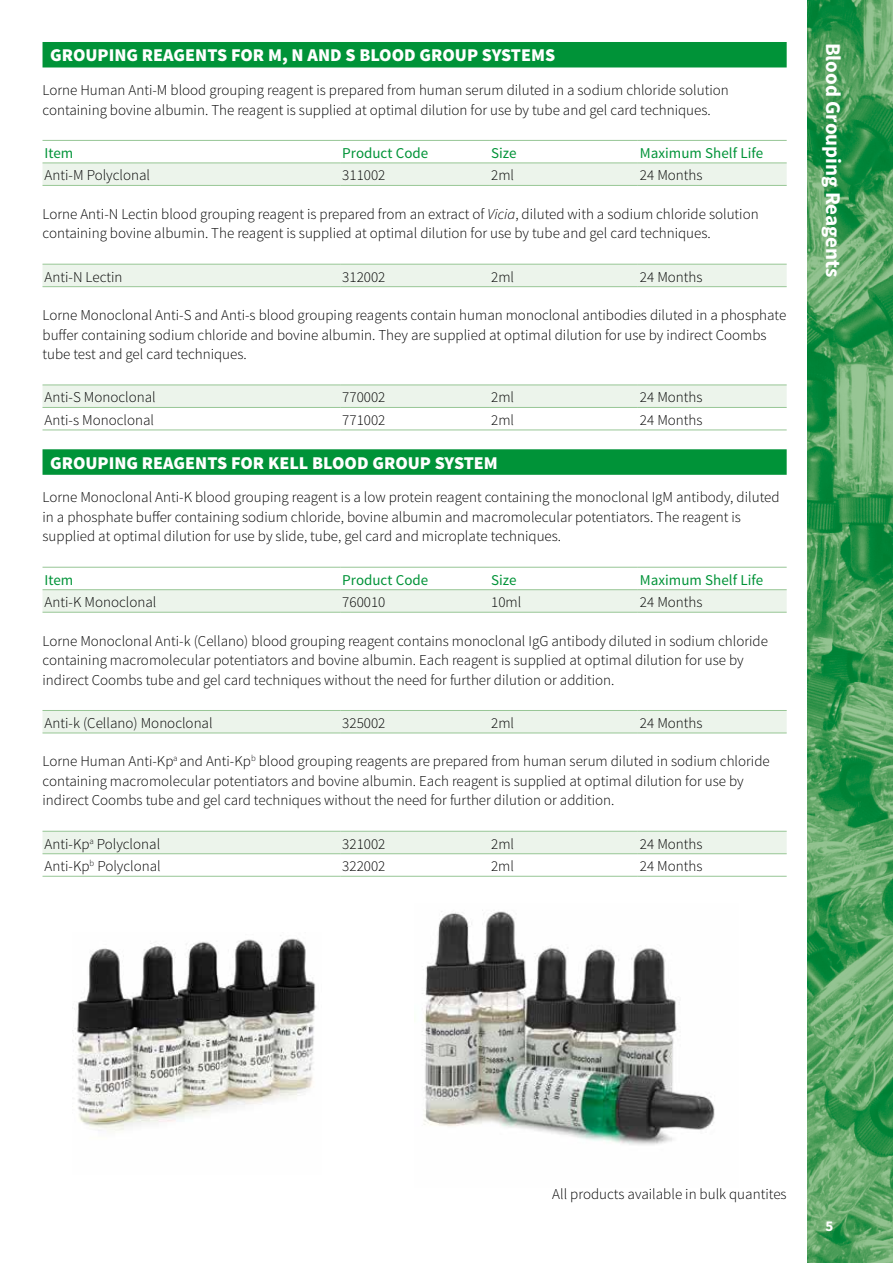
<style>
.page{position:relative;width:893px;height:1263px;background:#fff}
.page>*{position:absolute;margin:0;border:0;box-sizing:border-box;transform-origin:0 0}
.t1{font:700 21px "Source Sans Pro";color:#fff}
.t2{font:900 18px "Source Sans Pro";color:#fff}
.t3{font:300 15px/19.5px "Source Sans Pro";color:#000}
.t4{font:15px "Source Sans Pro";color:#009338}
.t5{font:700 15px "Source Sans Pro";color:#fff}
.s1{font-style:italic}
</style>
<div class="page">
<img style="left:808px;top:0;width:85px;height:1263px">
<div style="left:43px;top:42px;width:744px;height:25px;background:#009338"></div>
<div style="left:43px;top:449px;width:744px;height:26px;background:#009338"></div>
<div style="left:43px;top:164px;width:744px;height:21px;background:#ecf4eb"></div>
<hr style="left:43px;top:140px;width:297px;height:1px;background:#97c695">
<hr style="left:340px;top:140px;width:149px;height:1px;background:#97c695">
<hr style="left:489px;top:140px;width:149px;height:1px;background:#97c695">
<hr style="left:638px;top:140px;width:149px;height:1px;background:#97c695">
<hr style="left:43px;top:163px;width:297px;height:1px;background:#97c695">
<hr style="left:340px;top:163px;width:149px;height:1px;background:#97c695">
<hr style="left:489px;top:163px;width:149px;height:1px;background:#97c695">
<hr style="left:638px;top:163px;width:149px;height:1px;background:#97c695">
<hr style="left:43px;top:185px;width:297px;height:1px;background:#97c695">
<hr style="left:340px;top:185px;width:149px;height:1px;background:#97c695">
<hr style="left:489px;top:185px;width:149px;height:1px;background:#97c695">
<hr style="left:638px;top:185px;width:149px;height:1px;background:#97c695">
<div style="left:43px;top:265px;width:744px;height:21px;background:#ecf4eb"></div>
<hr style="left:43px;top:264px;width:297px;height:1px;background:#97c695">
<hr style="left:340px;top:264px;width:149px;height:1px;background:#97c695">
<hr style="left:489px;top:264px;width:149px;height:1px;background:#97c695">
<hr style="left:638px;top:264px;width:149px;height:1px;background:#97c695">
<hr style="left:43px;top:286px;width:297px;height:1px;background:#97c695">
<hr style="left:340px;top:286px;width:149px;height:1px;background:#97c695">
<hr style="left:489px;top:286px;width:149px;height:1px;background:#97c695">
<hr style="left:638px;top:286px;width:149px;height:1px;background:#97c695">
<div style="left:43px;top:386px;width:744px;height:21px;background:#ecf4eb"></div>
<hr style="left:43px;top:385px;width:297px;height:1px;background:#97c695">
<hr style="left:340px;top:385px;width:149px;height:1px;background:#97c695">
<hr style="left:489px;top:385px;width:149px;height:1px;background:#97c695">
<hr style="left:638px;top:385px;width:149px;height:1px;background:#97c695">
<hr style="left:43px;top:407px;width:297px;height:1px;background:#97c695">
<hr style="left:340px;top:407px;width:149px;height:1px;background:#97c695">
<hr style="left:489px;top:407px;width:149px;height:1px;background:#97c695">
<hr style="left:638px;top:407px;width:149px;height:1px;background:#97c695">
<hr style="left:43px;top:430px;width:297px;height:1px;background:#97c695">
<hr style="left:340px;top:430px;width:149px;height:1px;background:#97c695">
<hr style="left:489px;top:430px;width:149px;height:1px;background:#97c695">
<hr style="left:638px;top:430px;width:149px;height:1px;background:#97c695">
<svg style="left:43px;top:590px;width:744px;height:22px;background:#eaf2e9"></svg>
<hr style="left:43px;top:567px;width:297px;height:1px;background:#97c695">
<hr style="left:340px;top:567px;width:149px;height:1px;background:#97c695">
<hr style="left:489px;top:567px;width:149px;height:1px;background:#97c695">
<hr style="left:638px;top:567px;width:149px;height:1px;background:#97c695">
<hr style="left:43px;top:589px;width:297px;height:1px;background:#97c695">
<hr style="left:340px;top:589px;width:149px;height:1px;background:#97c695">
<hr style="left:489px;top:589px;width:149px;height:1px;background:#97c695">
<hr style="left:638px;top:589px;width:149px;height:1px;background:#97c695">
<hr style="left:43px;top:612px;width:297px;height:1px;background:#97c695">
<hr style="left:340px;top:612px;width:149px;height:1px;background:#97c695">
<hr style="left:489px;top:612px;width:149px;height:1px;background:#97c695">
<hr style="left:638px;top:612px;width:149px;height:1px;background:#97c695">
<div style="left:43px;top:711px;width:744px;height:22px;background:#ecf4eb"></div>
<hr style="left:43px;top:710px;width:297px;height:1px;background:#97c695">
<hr style="left:340px;top:710px;width:149px;height:1px;background:#97c695">
<hr style="left:489px;top:710px;width:149px;height:1px;background:#97c695">
<hr style="left:638px;top:710px;width:149px;height:1px;background:#97c695">
<hr style="left:43px;top:733px;width:297px;height:1px;background:#97c695">
<hr style="left:340px;top:733px;width:149px;height:1px;background:#97c695">
<hr style="left:489px;top:733px;width:149px;height:1px;background:#97c695">
<hr style="left:638px;top:733px;width:149px;height:1px;background:#97c695">
<div style="left:43px;top:832px;width:744px;height:21px;background:#ecf4eb"></div>
<hr style="left:43px;top:831px;width:297px;height:1px;background:#97c695">
<hr style="left:340px;top:831px;width:149px;height:1px;background:#97c695">
<hr style="left:489px;top:831px;width:149px;height:1px;background:#97c695">
<hr style="left:638px;top:831px;width:149px;height:1px;background:#97c695">
<hr style="left:43px;top:853px;width:297px;height:1px;background:#97c695">
<hr style="left:340px;top:853px;width:149px;height:1px;background:#97c695">
<hr style="left:489px;top:853px;width:149px;height:1px;background:#97c695">
<hr style="left:638px;top:853px;width:149px;height:1px;background:#97c695">
<hr style="left:43px;top:876px;width:297px;height:1px;background:#97c695">
<hr style="left:340px;top:876px;width:149px;height:1px;background:#97c695">
<hr style="left:489px;top:876px;width:149px;height:1px;background:#97c695">
<hr style="left:638px;top:876px;width:149px;height:1px;background:#97c695">
<img style="left:73px;top:935px;width:244px;height:196px">
<img style="left:422px;top:910px;width:293px;height:235px">
<p class="t2" style="left:50px;top:44px;width:507px">GROUPING REAGENTS FOR M, N AND S BLOOD GROUP SYSTEMS</p>
<p class="t3" style="left:43px;top:80px;width:688px">Lorne Human Anti-M blood grouping reagent is prepared from human serum diluted in a sodium chloride solution containing bovine albumin. The reagent is supplied at optimal dilution for use by tube and gel card techniques.</p>
<p class="t4" style="left:45px;top:144px;width:30px">Item</p>
<p class="t4" style="left:342px;top:144px;width:88px">Product Code</p>
<p class="t4" style="left:491px;top:144px;width:27px">Size</p>
<p class="t4" style="left:640px;top:144px;width:125px">Maximum Shelf Life</p>
<p class="t3" style="left:45px;top:166px;width:107px">Anti-M Polyclonal</p>
<p class="t3" style="left:342px;top:166px;width:45px">311002</p>
<p class="t3" style="left:491px;top:166px;width:24px">2ml</p>
<p class="t3" style="left:640px;top:166px;width:64px">24 Months</p>
<p class="t3" style="left:43px;top:204px;width:718px">Lorne Anti-N Lectin blood grouping reagent is prepared from an extract of <span class="s1">Vicia</span>, diluted with a sodium chloride solution containing bovine albumin. The reagent is supplied at optimal dilution for use by tube and gel card techniques.</p>
<p class="t3" style="left:45px;top:267px;width:79px">Anti-N Lectin</p>
<p class="t3" style="left:342px;top:267px;width:45px">312002</p>
<p class="t3" style="left:491px;top:267px;width:24px">2ml</p>
<p class="t3" style="left:640px;top:267px;width:64px">24 Months</p>
<p class="t3" style="left:43px;top:305px;width:745px">Lorne Monoclonal Anti-S and Anti-s blood grouping reagents contain human monoclonal antibodies diluted in a phosphate buffer containing sodium chloride and bovine albumin. They are supplied at optimal dilution for use by indirect Coombs tube test and gel card techniques.</p>
<p class="t3" style="left:45px;top:388px;width:113px">Anti-S Monoclonal</p>
<p class="t3" style="left:342px;top:388px;width:45px">770002</p>
<p class="t3" style="left:491px;top:388px;width:24px">2ml</p>
<p class="t3" style="left:640px;top:388px;width:64px">24 Months</p>
<p class="t3" style="left:45px;top:410px;width:111px">Anti-s Monoclonal</p>
<p class="t3" style="left:342px;top:410px;width:45px">771002</p>
<p class="t3" style="left:491px;top:410px;width:24px">2ml</p>
<p class="t3" style="left:640px;top:410px;width:64px">24 Months</p>
<p class="t2" style="left:50px;top:451px;width:449px">GROUPING REAGENTS FOR KELL BLOOD GROUP SYSTEM</p>
<p class="t3" style="left:43px;top:488px;width:739px">Lorne Monoclonal Anti-K blood grouping reagent is a low protein reagent containing the monoclonal IgM antibody, diluted in a phosphate buffer containing sodium chloride, bovine albumin and macromolecular potentiators. The reagent is supplied at optimal dilution for use by slide, tube, gel card and microplate techniques.</p>
<p class="t4" style="left:45px;top:570px;width:30px">Item</p>
<p class="t4" style="left:342px;top:570px;width:88px">Product Code</p>
<p class="t4" style="left:491px;top:570px;width:27px">Size</p>
<p class="t4" style="left:640px;top:570px;width:125px">Maximum Shelf Life</p>
<p class="t3" style="left:45px;top:593px;width:113px">Anti-K Monoclonal</p>
<p class="t3" style="left:342px;top:593px;width:45px">760010</p>
<p class="t3" style="left:491px;top:593px;width:32px">10ml</p>
<p class="t3" style="left:640px;top:593px;width:64px">24 Months</p>
<p class="t3" style="left:43px;top:631px;width:727px">Lorne Monoclonal Anti-k (Cellano) blood grouping reagent contains monoclonal IgG antibody diluted in sodium chloride containing macromolecular potentiators and bovine albumin. Each reagent is supplied at optimal dilution for use by indirect Coombs tube and gel card techniques without the need for further dilution or addition.</p>
<p class="t3" style="left:45px;top:713px;width:170px">Anti-k (Cellano) Monoclonal</p>
<p class="t3" style="left:342px;top:713px;width:45px">325002</p>
<p class="t3" style="left:491px;top:713px;width:24px">2ml</p>
<p class="t3" style="left:640px;top:713px;width:64px">24 Months</p>
<p class="t3" style="left:43px;top:752px;width:729px">Lorne Human Anti-Kp<sup>a</sup> and Anti-Kp<sup>b</sup> blood grouping reagents are prepared from human serum diluted in sodium chloride containing macromolecular potentiators and bovine albumin. Each reagent is supplied at optimal dilution for use by indirect Coombs tube and gel card techniques without the need for further dilution or addition.</p>
<p class="t3" style="left:45px;top:834px;width:117px">Anti-Kp<sup>a</sup> Polyclonal</p>
<p class="t3" style="left:342px;top:834px;width:45px">321002</p>
<p class="t3" style="left:491px;top:834px;width:24px">2ml</p>
<p class="t3" style="left:640px;top:834px;width:64px">24 Months</p>
<p class="t3" style="left:45px;top:857px;width:118px">Anti-Kp<sup>b</sup> Polyclonal</p>
<p class="t3" style="left:342px;top:857px;width:45px">322002</p>
<p class="t3" style="left:491px;top:857px;width:24px">2ml</p>
<p class="t3" style="left:640px;top:857px;width:64px">24 Months</p>
<h1 class="t1" style="left:847px;top:43px;width:236px;rotate:90deg">Blood Grouping Reagents</h1>
<p class="t3" style="left:552px;top:1184px;width:236px">All products available in bulk quantites</p>
<p class="t5" style="left:825px;top:1216px;width:9px">5</p>
</div>
